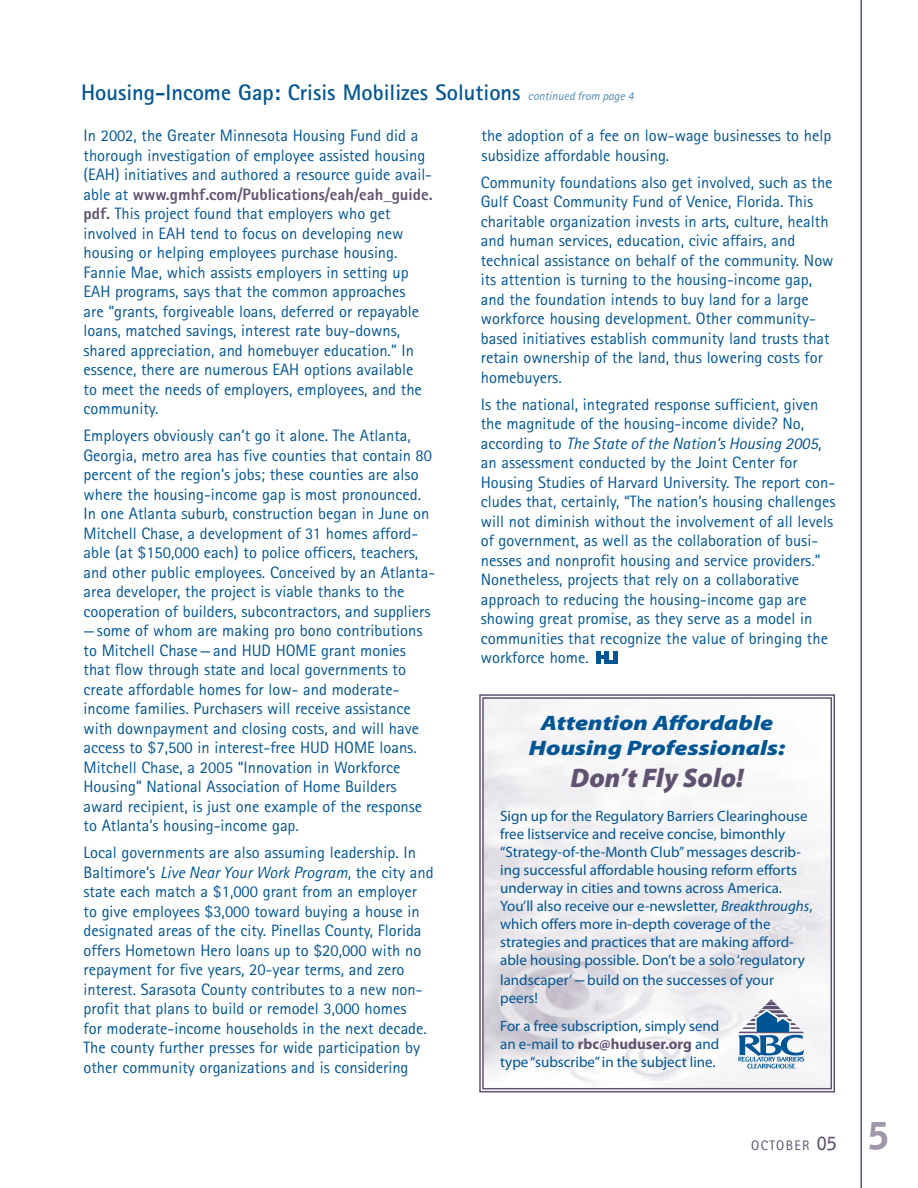
<style>
.page{position:relative;width:918px;height:1188px;background:#fff}
.page>*{position:absolute;margin:0;border:0;box-sizing:border-box;transform-origin:0 0}
.t1{font:italic 900 27px "Myriad Pro";color:#605271}
.t2{font:700 22.5px "Rotis Sans Serif";color:#005595}
.t3{font:italic 900 21px/25.2px "Myriad Pro";color:#005595;text-align:center;scale:1.2 1}
.body_text{font:16.5px/19.5px "Rotis Sans Serif";color:#005595}
.t4{font:15px/18px "Myriad Pro";color:#005595}
.t5{font:13.8px "Rotis Sans Serif";letter-spacing:.1em;color:#605271}
.s1{font-weight:400;font-style:italic;font-size:12px;color:#4d88b5}
.s2{font-style:italic}
.s3{font-weight:800;color:#605271}
.s4{font-family:"Rotis Sans Serif";font-size:16.5px}
.s5{font-weight:700;color:#605271}
.s6{font-family:"Bell Gothic";font-weight:700;font-size:18px}
</style>
<div class="page">
<hr style="left:860px;top:0;width:2px;height:1188px;background:#605271">
<svg style="left:479px;top:694px;width:357px;height:399px"></svg>
<div style="left:482px;top:697px;width:350px;height:392px;border:1px solid #605271"></div>
<div style="left:596px;top:651px;width:5px;height:13px;background:#005595"></div>
<hr style="left:605px;top:651px;width:4px;height:13px;background:#005595">
<div style="left:613px;top:651px;width:5px;height:13px;background:#005595"></div>
<svg style="left:601px;top:656px;width:12px;height:8px"></svg>
<svg style="left:738px;top:999px;width:66px;height:70px"></svg>
<h2 class="t2" style="left:81px;top:78px;width:554px">Housing-Income Gap: Crisis Mobilizes Solutions <span class="s1">continued from page 4</span></h2>
<p class="body_text" style="left:482px;top:126px;width:351px">the adoption of a fee on low-wage businesses to help subsidize affordable housing.</p>
<p class="body_text" style="left:481px;top:172px;width:354px">Community foundations also get involved, such as the Gulf Coast Community Fund of Venice, Florida. This charitable organization invests in arts, culture, health and human services, education, civic affairs, and technical assistance on behalf of the community. Now its attention is turning to the housing-income gap, and the foundation intends to buy land for a large workforce housing development. Other community&shy;based initiatives establish community land trusts that retain ownership of the land, thus lowering costs for homebuyers.</p>
<p class="body_text" style="left:481px;top:394px;width:356px">Is the national, integrated response sufficient, given the magnitude of the housing-income divide? No, according to <span class="s2">The State of the Nation’s Housing 2005</span>, an assessment conducted by the Joint Center for Housing Studies of Harvard University. The report con&shy;cludes that, certainly, “The nation’s housing challenges will not diminish without the involvement of all levels of government, as well as the collaboration of busi&shy;nesses and nonprofit housing and service providers.” Nonetheless, projects that rely on a collaborative approach to reducing the housing-income gap are showing great promise, as they serve as a model in communities that recognize the value of bringing the workforce home.</p>
<p class="body_text" style="left:84px;top:126px;width:351px">In 2002, the Greater Minnesota Housing Fund did a thorough investigation of employee assisted housing (EAH) initiatives and authored a resource guide avail&shy;able at <span class="s3">www.gmhf.com/Publications/eah/eah_guide. pdf.</span> This project found that employers who get involved in EAH tend to focus on developing new housing or helping employees purchase housing.<br>Fannie Mae, which assists employers in setting up EAH programs, says that the common approaches<br>are “grants, forgiveable loans, deferred or repayable loans, matched savings, interest rate buy-downs, shared appreciation, and homebuyer education.” In essence, there are numerous EAH options available<br>to meet the needs of employers, employees, and the community.</p>
<p class="body_text" style="left:84px;top:426px;width:353px">Employers obviously can’t go it alone. The Atlanta, Georgia, metro area has five counties that contain 80 percent of the region’s jobs; these counties are also where the housing-income gap is most pronounced.<br>In one Atlanta suburb, construction began in June on Mitchell Chase, a development of 31 homes afford&shy;able (at $150,000 each) to police officers, teachers, and other public employees. Conceived by an Atlanta&shy;area developer, the project is viable thanks to the cooperation of builders, subcontractors, and suppliers —some of whom are making pro bono contributions to Mitchell Chase—and HUD HOME grant monies that flow through state and local governments to create affordable homes for low- and moderate&shy;income families. Purchasers will receive assistance with downpayment and closing costs, and will have access to $7,500 in interest-free HUD HOME loans.<br>Mitchell Chase, a 2005 “Innovation in Workforce Housing” National Association of Home Builders award recipient, is just one example of the response to Atlanta’s housing-income gap.</p>
<p class="body_text" style="left:84px;top:843px;width:352px">Local governments are also assuming leadership. In Baltimore’s <span class="s2">Live Near Your Work Program</span>, the city and state each match a $1,000 grant from an employer to give employees $3,000 toward buying a house in designated areas of the city. Pinellas County, Florida offers Hometown Hero loans up to $20,000 with no repayment for five years, 20-year terms, and zero interest. Sarasota County contributes to a new non&shy;profit that plans to build or remodel 3,000 homes<br>for moderate-income households in the next decade.<br>The county further presses for wide participation by other community organizations and is considering</p>
<p class="t3" style="left:529px;top:709px;width:215px">Attention Affordable<br>Housing Professionals:</p>
<p class="t1" style="left:570px;top:760px;width:175px">Don’t Fly Solo!</p>
<p class="t4" style="left:500px;top:807px;width:314px">Sign up for the Regulatory Barriers Clearinghouse free listservice and receive concise, bimonthly “Strategy-of-the-Month Club”messages describ&shy;ing successful affordable housing reform efforts underway in cities and towns across America.<br>You’ll also receive our e-newsletter, <span class="s2">Breakthroughs</span>, which offers more in-depth coverage of the strategies and practices that are making afford&shy;able housing possible. Don’t be a solo‘regulatory</p>
<p class="t4" style="left:500px;top:971px;width:275px">landscaper’<span class="s4">—</span>build on the successes of your peers!</p>
<p class="t4" style="left:500px;top:1016px;width:221px;text-align:justify">For a free subscription, simply send an e-mail to <span class="s5">rbc@huduser.org</span> and type “subscribe”in the subject line.</p>
<p class="t5" style="left:751px;top:1137px;width:87px">OCTOBER <span class="s6">05</span></p>
</div>
